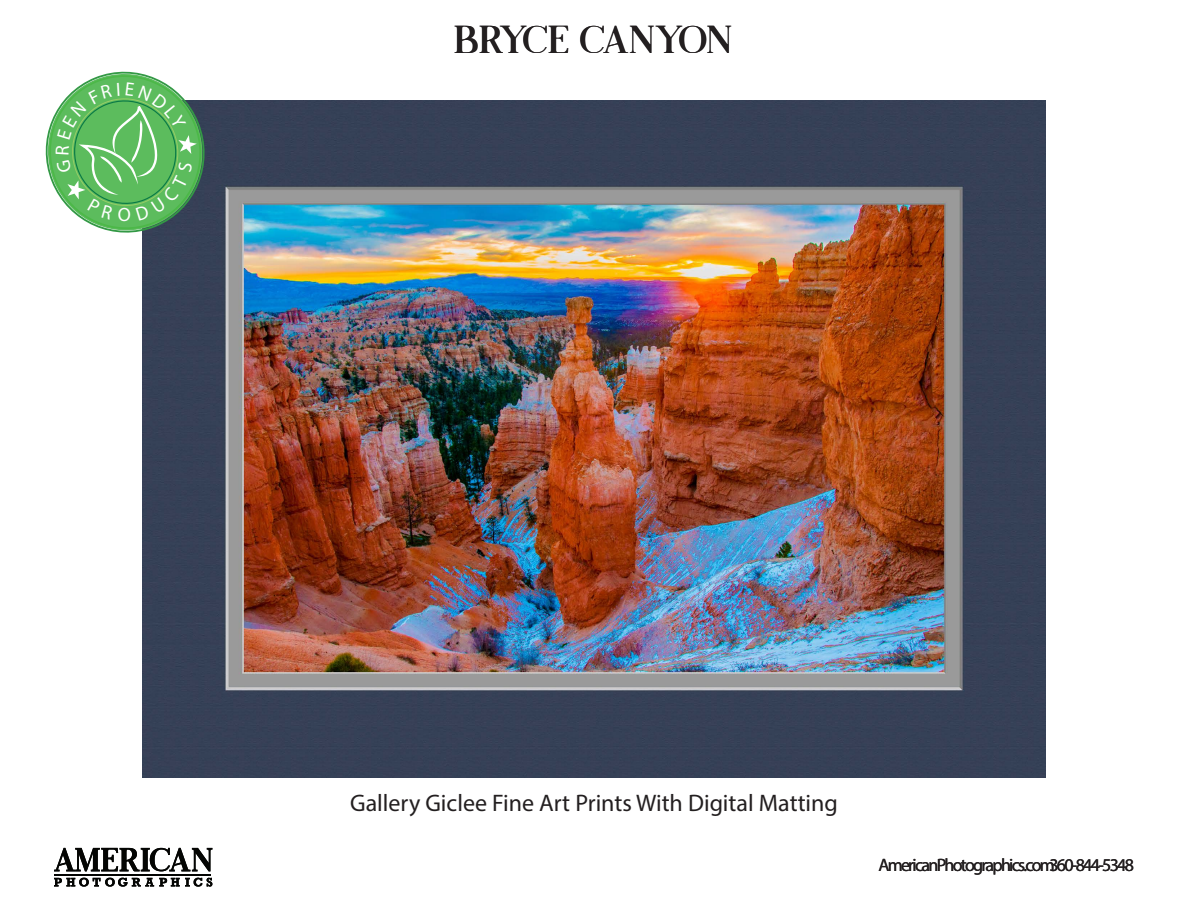
<style>
.page{position:relative;width:1188px;height:918px;background:#fff}
.page>*{position:absolute;margin:0;border:0;box-sizing:border-box;transform-origin:0 0}
.t1{font:40.5px "Night";letter-spacing:-.025em;color:#231f20}
.t2{font:24px "Myriad Pro";color:#231f20}
.t3{font:19.35px "Myriad Pro";color:#fff}
.t4{font:18px "Myriad Pro";letter-spacing:-.095em;color:#231f20}
</style>
<div class="page">
<svg style="left:54px;top:848px;width:158px;height:23px"></svg>
<svg style="left:54px;top:878px;width:158px;height:9px"></svg>
<hr style="left:55px;top:875px;width:156px;height:1px;background:#040503">
<img style="left:143px;top:100px;width:902px;height:677px">
<svg style="left:45px;top:71px;width:172px;height:174px"></svg>
<p class="t3" style="left:118px;top:203px;width:15px">O</p>
<h1 class="t1" style="left:455px;top:18px;width:280px">BRYCE CANYON</h1>
<p class="t2" style="left:350px;top:788px;width:489px">Gallery Giclee Fine Art Prints With Digital Matting</p>
<p class="t4" style="left:878px;top:854px;width:257px">AmericanPhotographics.com 360-844-5348</p>
</div>
